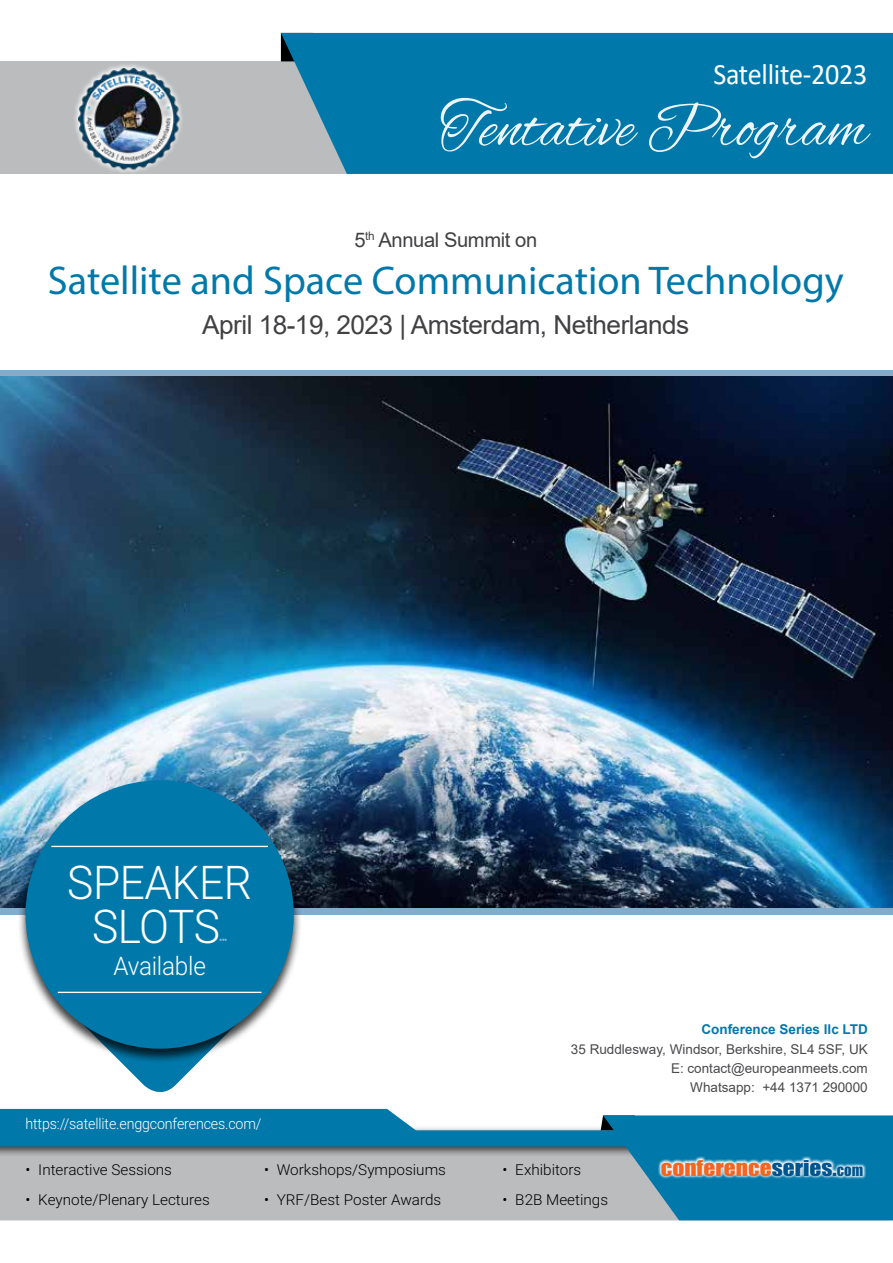
<style>
.page{position:relative;width:893px;height:1263px;background:#fff}
.page>*{position:absolute;margin:0;border:0;box-sizing:border-box;transform-origin:0 0}
.t1{font:65.7px "Alex Brush";color:#fff;scale:.95 1}
.t2{font:300 46.5px/43.8px "Roboto";letter-spacing:-.01em;color:#fff;text-align:center;scale:.95 1}
.t3{font:40.2px "Myriad Pro";color:#0079aa}
.t4{font:29.7px "Calibri";letter-spacing:-.01em;color:#fff;scale:.95 1}
.t5{font:26.1px "Arial";letter-spacing:-.02em;color:#414042}
.t6{font:300 25.5px "Roboto";letter-spacing:-.01em;color:#fff;scale:.95 1}
.t7{font:20.1px "Impact";color:#f26522;scale:1.16 1}
.t8{font:20.1px "Arial";letter-spacing:-.02em;color:#414042}
.t9{font:300 15px "Roboto";color:#000}
.t10{font:300 15px "Roboto";letter-spacing:-.01em;color:#fff;scale:.95 1}
.t11{font:13.5px/19.2px "Arial";color:#4a4a4d;text-align:right}
.t12{font:700 13.5px "Arial";color:#0079aa}
.t13{font:300 6.3px "Roboto";color:#fff;scale:.95 1}
.s1{color:#00558f}
.s2{font-size:14.4px;color:#00558f}
</style>
<div class="page">
<div style="left:0;top:1157px;width:599px;height:63px;background:#babcbe"></div>
<div style="left:0;top:61px;width:893px;height:113px;background:#babcbe"></div>
<div style="left:281px;top:33px;width:612px;height:141px;background:#0079aa"></div>
<div style="left:0;top:1125px;width:758px;height:32px;background:#000;opacity:.75"></div>
<div style="left:0;top:1130px;width:747px;height:16px;background:#0079aa"></div>
<svg style="left:599px;top:1115px;width:294px;height:105px;background:#1e83ac"></svg>
<div style="left:0;top:1109px;width:421px;height:22px;background:#0079aa"></div>
<svg style="left:75px;top:64px;width:107px;height:109px"></svg>
<img style="left:79px;top:69px;width:101px;height:102px">
<svg style="left:0;top:370px;width:892px;height:544px;background:#7098b7"></svg>
<img style="left:0;top:377px;width:892px;height:530px">
<svg style="left:123px;top:1064px;width:74px;height:29px;fill:#0079aa"></svg>
<div style="left:17px;top:780px;width:285px;height:284px;background:#000;opacity:.75"></div>
<div style="left:26px;top:780px;width:268px;height:269px;background:#0079aa;border-radius:50%"></div>
<div style="left:53px;top:848px;width:235px;height:167px;background:#0079aa"></div>
<hr style="left:51px;top:846px;width:217px;height:1px;background:#fff">
<hr style="left:58px;top:992px;width:203px;height:1px;background:#fff">
<svg style="left:658px;top:1156px;width:208px;height:24px"></svg>
<h3 class="t4" style="left:713px;top:53px;width:164px">Satellite-2023</h3>
<h1 class="t1" style="left:440px;top:91px;width:452px">Tentative Program</h1>
<h3 class="t8" style="left:354px;top:226px;width:184px">5<sup>th</sup> Annual Summit on</h3>
<h3 class="t3" style="left:48px;top:256px;width:797px">Satellite and Space Communication Technology</h3>
<h3 class="t5" style="left:202px;top:306px;width:488px">April 18-19, 2023 | Amsterdam, Netherlands</h3>
<h2 class="t2" style="left:67px;top:859px;width:196px">SPEAKER<br>SLOTS</h2>
<p class="t13" style="left:220px;top:937px;width:9px">***</p>
<h3 class="t6" style="left:113px;top:948px;width:99px">Available</h3>
<p class="t10" style="left:26px;top:1113px;width:250px">https://satellite.enggconferences.com/</p>
<p class="t9" style="left:26px;top:1159px;width:148px">• Interactive Sessions</p>
<p class="t9" style="left:26px;top:1189px;width:186px">• Keynote/Plenary Lectures</p>
<p class="t9" style="left:264px;top:1159px;width:183px">• Workshops/Symposiums</p>
<p class="t9" style="left:264px;top:1189px;width:179px">• YRF/Best Poster Awards</p>
<p class="t12" style="left:701px;top:1020px;width:168px">Conference Series llc LTD</p>
<p class="t11" style="left:571px;top:1039px;width:298px">35 Ruddlesway, Windsor, Berkshire, SL4 5SF, UK<br>E: contact@europeanmeets.com<br>Whatsapp: +44 1371 290000</p>
<p class="t9" style="left:503px;top:1159px;width:80px">• Exhibitors</p>
<p class="t9" style="left:503px;top:1189px;width:107px">• B2B Meetings</p>
<h3 class="t7" style="left:661px;top:1152px;width:176px">CONFERENCE<span class="s1">SERIES.</span><span class="s2">COM</span></h3>
</div>
